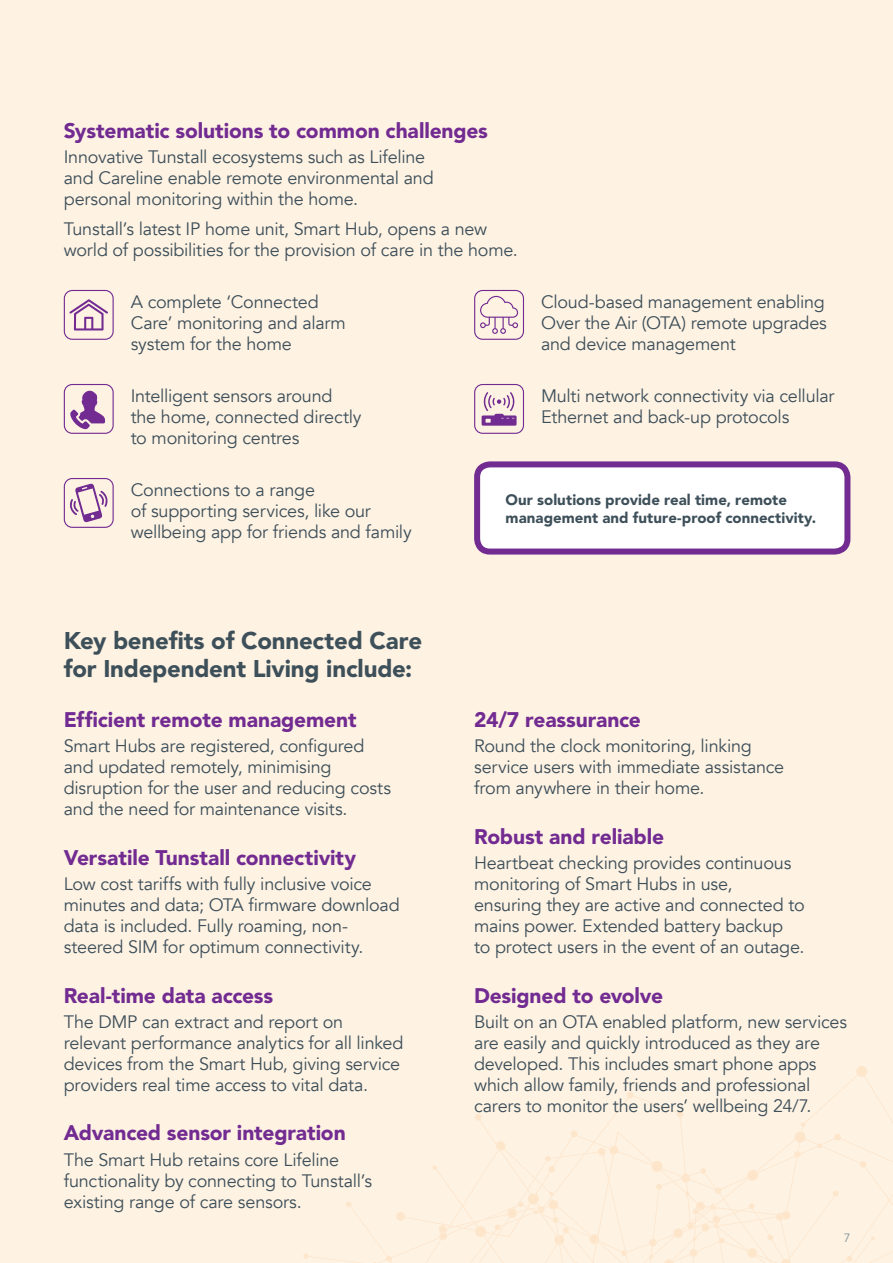
<style>
.page{position:relative;width:893px;height:1263px;background:#fef2e3}
.page>*{position:absolute;margin:0;border:0;box-sizing:border-box;transform-origin:0 0}
.t1{font:900 24px/28.5px "Avenir LT Std";letter-spacing:-.005em;color:#3d4f59}
.Body_heading{font:900 21px "Avenir LT Std";letter-spacing:-.005em;color:#722b91}
.Body{font:18px/21px "Avenir";letter-spacing:-.015em;color:#3d4f59}
.Body_small{font:900 15px/18px "Avenir LT Std";letter-spacing:.005em;color:#3d4f59}
.t2{font:12px "Avenir LT Std";color:#839399}
</style>
<div class="page">
<svg style="left:347px;top:1202px;width:4px;height:4px"></svg>
<svg style="left:387px;top:1257px;width:4px;height:3px"></svg>
<svg style="left:304px;top:1254px;width:4px;height:4px"></svg>
<svg style="left:857px;top:1067px;width:10px;height:9px"></svg>
<svg style="left:628px;top:1093px;width:5px;height:4px"></svg>
<svg style="left:678px;top:1112px;width:5px;height:4px"></svg>
<svg style="left:397px;top:1213px;width:7px;height:7px"></svg>
<svg style="left:476px;top:1115px;width:5px;height:4px"></svg>
<svg style="left:433px;top:1132px;width:449px;height:131px"></svg>
<div style="left:474px;top:384px;width:50px;height:50px;border:1px solid #722b91;border-radius:8px"></div>
<svg style="left:482px;top:392px;width:35px;height:34px"></svg>
<div style="left:64px;top:290px;width:50px;height:50px;border:1px solid #722b91;border-radius:8px"></div>
<svg style="left:69px;top:299px;width:39px;height:31px"></svg>
<div style="left:64px;top:384px;width:50px;height:50px;border:1px solid #722b91;border-radius:8px"></div>
<svg style="left:70px;top:391px;width:35px;height:38px"></svg>
<div style="left:64px;top:478px;width:50px;height:50px;border:1px solid #722b91;border-radius:8px"></div>
<svg style="left:70px;top:483px;width:38px;height:39px"></svg>
<div style="left:474px;top:290px;width:50px;height:50px;border:1px solid #722b91;border-radius:8px"></div>
<svg style="left:480px;top:296px;width:38px;height:38px"></svg>
<div style="left:477px;top:464px;width:370px;height:87px;background:#fff;border-radius:13px"></div>
<div style="left:474px;top:461px;width:376px;height:93px;border:6px solid #722b91;border-radius:13px"></div>
<p class="Body_heading" style="left:64px;top:118px;width:426px">Systematic solutions to common challenges</p>
<p class="Body" style="left:64px;top:147px;width:371px">Innovative Tunstall ecosystems such as Lifeline and Careline enable remote environmental and personal monitoring within the home.</p>
<p class="Body" style="left:64px;top:219px;width:455px">Tunstall’s latest IP home unit, Smart Hub, opens a new world of possibilities for the provision of care in the home.</p>
<p class="Body" style="left:131px;top:292px;width:217px">A complete ‘Connected<br>Care’ monitoring and alarm system for the home</p>
<p class="Body" style="left:131px;top:386px;width:232px">Intelligent sensors around the home, connected directly to monitoring centres</p>
<p class="Body" style="left:131px;top:480px;width:282px">Connections to a range<br>of supporting services, like our wellbeing app for friends and family</p>
<h4 class="t1" style="left:64px;top:626px;width:360px">Key benefits of Connected Care for Independent Living include:</h4>
<p class="Body_heading" style="left:64px;top:707px;width:294px">Efficient remote management</p>
<p class="Body" style="left:64px;top:736px;width:329px">Smart Hubs are registered, configured and updated remotely, minimising disruption for the user and reducing costs and the need for maintenance visits.</p>
<p class="Body_heading" style="left:64px;top:845px;width:294px">Versatile Tunstall connectivity</p>
<p class="Body" style="left:64px;top:874px;width:337px">Low cost tariffs with fully inclusive voice minutes and data; OTA firmware download data is included. Fully roaming, non&shy;steered SIM for optimum connectivity.</p>
<p class="Body_heading" style="left:64px;top:982px;width:211px">Real-time data access</p>
<p class="Body" style="left:64px;top:1011px;width:341px">The DMP can extract and report on relevant performance analytics for all linked devices from the Smart Hub, giving service providers real time access to vital data.</p>
<p class="Body_heading" style="left:64px;top:1120px;width:283px">Advanced sensor integration</p>
<p class="Body" style="left:64px;top:1149px;width:310px">The Smart Hub retains core Lifeline functionality by connecting to Tunstall’s existing range of care sensors.</p>
<p class="Body" style="left:541px;top:292px;width:287px;text-align:justify">Cloud-based management enabling Over the Air (OTA) remote upgrades and device management</p>
<p class="Body" style="left:541px;top:386px;width:295px">Multi network connectivity via cellular<br>Ethernet and back-up protocols</p>
<p class="Body_small" style="left:506px;top:491px;width:312px">Our solutions provide real time, remote management and future-proof connectivity.</p>
<p class="Body_heading" style="left:474px;top:707px;width:168px">24/7 reassurance</p>
<p class="Body" style="left:474px;top:736px;width:312px">Round the clock monitoring, linking service users with immediate assistance from anywhere in their home.</p>
<p class="Body_heading" style="left:474px;top:824px;width:191px">Robust and reliable</p>
<p class="Body" style="left:474px;top:853px;width:332px">Heartbeat checking provides continuous monitoring of Smart Hubs in use,<br>ensuring they are active and connected to mains power. Extended battery backup<br>to protect users in the event of an outage.</p>
<p class="Body_heading" style="left:474px;top:982px;width:190px">Designed to evolve</p>
<p class="Body" style="left:474px;top:1011px;width:374px">Built on an OTA enabled platform, new services are easily and quickly introduced as they are developed. This includes smart phone apps which allow family, friends and professional carers to monitor the users’ wellbeing 24/7.</p>
<p class="t2" style="left:844px;top:1231px;width:8px">7</p>
</div>
